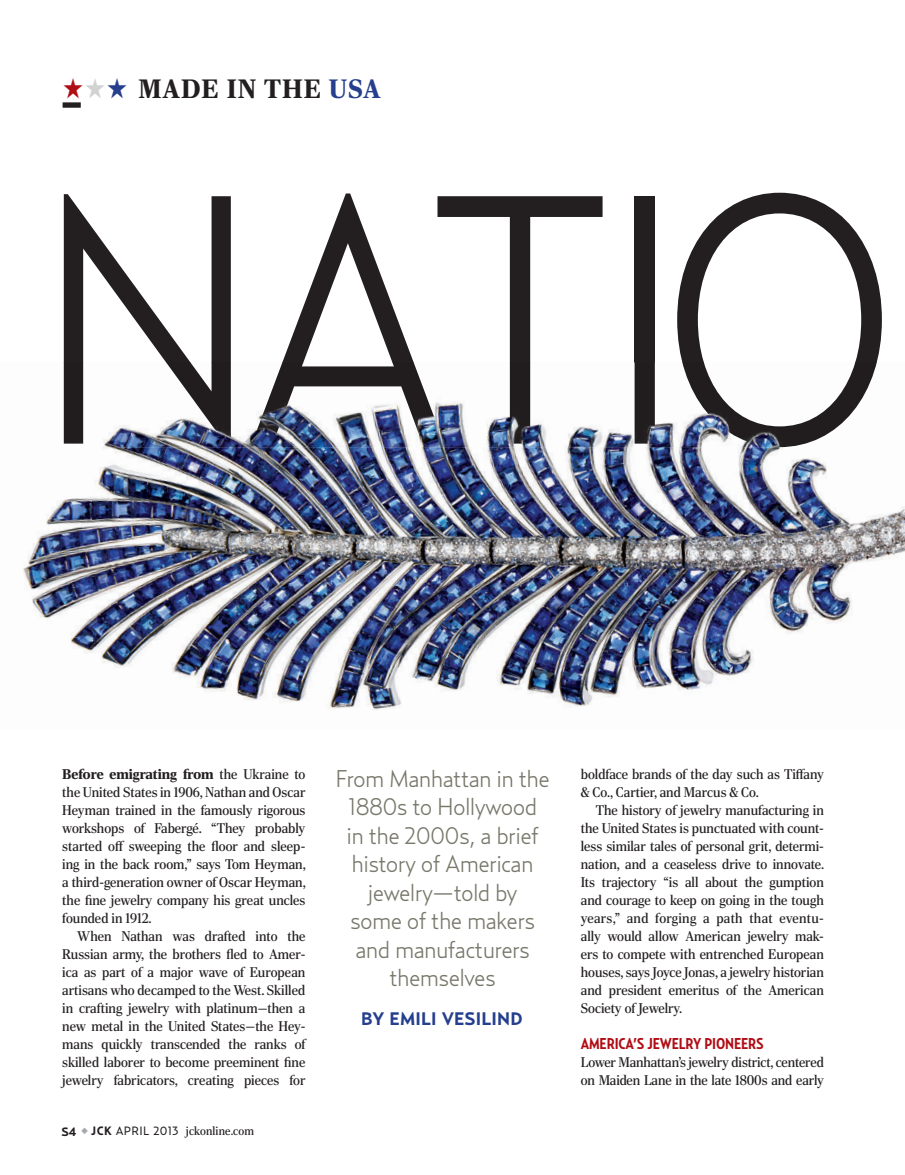
<style>
.page{position:relative;width:905px;height:1175px;background:#fff}
.page>*{position:absolute;margin:0;border:0;box-sizing:border-box;transform-origin:0 0}
.t1{font:300 350.7px "Relay";letter-spacing:-.08em;color:#231f20;scale:.95 1}
.t2{font:900 26.7px "Rocky";letter-spacing:.04em;color:#231f20}
.t3{font:300 24px/28.5px "Relay";letter-spacing:-.03em;color:#78776a;text-align:center}
.t4{font:700 18px "Relay";letter-spacing:.01em;color:#253f8e}
.t5{font:700 15.6px "Relay Cond";letter-spacing:-.01em;color:#b00d15}
.t6{font:14.1px/18px "Rocky";color:#231f20;text-align:justify}
.t7{font:12px "Rocky";letter-spacing:.01em;color:#231f20}
.s1{font-family:"Relay";font-style:italic;color:#b00d15}
.s2{font-family:"Relay";font-style:italic;color:#d1d2d4}
.s3{font-family:"Relay";font-style:italic;color:#253f8e}
.s4{color:#253f8e}
.s5{font-weight:900}
.s6{font-family:"Relay";font-weight:700}
.s7{color:#a8a9ad}
.s8{font-family:"Relay"}
</style>
<div class="page">
<img style="left:23px;top:362px;width:51px;height:287px">
<img style="left:74px;top:447px;width:103px;height:227px">
<img style="left:177px;top:447px;width:260px;height:242px">
<img style="left:437px;top:447px;width:260px;height:199px">
<img style="left:697px;top:447px;width:207px;height:229px">
<img style="left:204px;top:646px;width:520px;height:65px">
<img style="left:415px;top:696px;width:309px;height:15px">
<img style="left:64px;top:362px;width:405px;height:85px">
<img style="left:487px;top:362px;width:390px;height:85px">
<div style="left:63px;top:102px;width:18px;height:6px;background:#231f20"></div>
<h2 class="t2" style="left:63px;top:73px;width:320px"><span class="s1">¬</span><span class="s2">¬</span><span class="s3">¬</span> MADE IN THE <span class="s4">USA</span></h2>
<h1 class="t1" style="left:32px;top:107px;width:919px">NATIO</h1>
<p class="t6" style="left:62px;top:765px;width:245px"><span class="s5">Before emigrating from</span> the Ukraine to the United States in 1906, Nathan and Oscar Heyman trained in the famously rigorous workshops of Fabergé. “They probably started off sweeping the floor and sleep&shy;ing in the back room,” says Tom Heyman, a third-generation owner of Oscar Heyman, the fine jewelry company his great uncles founded in 1912.</p>
<p class="t6" style="left:62px;top:927px;width:245px;text-indent:15px">When Nathan was drafted into the Russian army, the brothers fled to Amer&shy;ica as part of a major wave of European artisans who decamped to the West. Skilled in crafting jewelry with platinum—then a new metal in the United States—the Hey&shy;mans quickly transcended the ranks of skilled laborer to become preeminent fine jewelry fabricators, creating pieces for</p>
<p class="t7" style="left:61px;top:1124px;width:194px"><span class="s6">S4</span> <span class="s7">◆</span> <span class="s6">JCK</span> <span class="s8">APRIL 2013</span> jckonline.com</p>
<h3 class="t3" style="left:335px;top:764px;width:216px">From Manhattan in the<br>1880s to Hollywood<br>in the 2000s, a brief history of American jewelry—told by<br>some of the makers and manufacturers themselves</h3>
<p class="t4" style="left:361px;top:1007px;width:163px">BY EMILI VESILIND</p>
<p class="t6" style="left:580px;top:765px;width:245px">boldface brands of the day such as Tiffany &amp; Co., Cartier, and Marcus &amp; Co.</p>
<p class="t6" style="left:580px;top:801px;width:245px;text-indent:15px">The history of jewelry manufacturing in the United States is punctuated with count&shy;less similar tales of personal grit, determi&shy;nation, and a ceaseless drive to innovate.<br>Its trajectory “is all about the gumption and courage to keep on going in the tough years,” and forging a path that eventu&shy;ally would allow American jewelry mak&shy;ers to compete with entrenched European houses, says Joyce Jonas, a jewelry historian and president emeritus of the American Society of Jewelry.</p>
<p class="t5" style="left:580px;top:1034px;width:184px">AMERICA’S JEWELRY PIONEERS</p>
<p class="t6" style="left:580px;top:1053px;width:245px">Lower Manhattan’s jewelry district, centered on Maiden Lane in the late 1800s and early</p>
</div>
